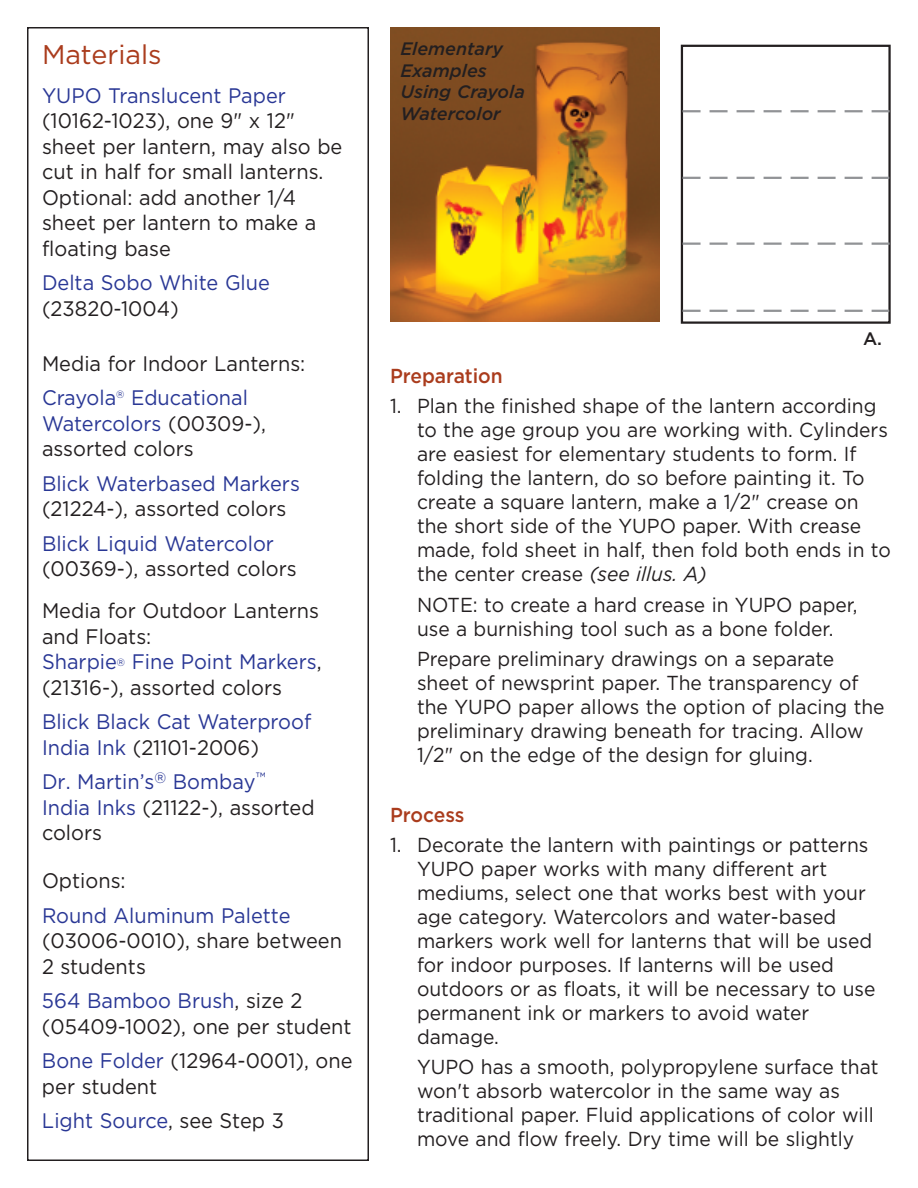
<style>
.page{position:relative;width:918px;height:1188px;background:#fff}
.page>*{position:absolute;margin:0;border:0;box-sizing:border-box;transform-origin:0 0}
.t1{font:27px "Gotham";color:#aa3c1d}
.t2{font:21px/25.5px "Gotham";color:#231f20;scale:.95 1}
.t3{font:21px/25.5px "Gotham";color:#293795;scale:.95 1}
.t4{font:20.25px/24px "Gotham";color:#231f20;scale:.95 1}
.t5{font:500 20.25px "Gotham";color:#aa3c1d;scale:.95 1}
.t6{font:italic 500 18px/21.6px "Gotham";color:#231f20}
.t7{font:500 18px "Gotham";color:#231f20}
.s1{color:#293795}
.s2{font-size:10.5px;color:#293795}
.s3{color:#231f20}
.s4{font-style:italic}
</style>
<div class="page">
<img style="left:390px;top:27px;width:270px;height:294px">
<div style="left:27px;top:27px;width:342px;height:1134px;border:2px solid #231f20"></div>
<div style="left:681px;top:45px;width:210px;height:279px;border:2px solid #231f20"></div>
<svg style="left:683px;top:310px;width:206px;height:2px"></svg>
<svg style="left:683px;top:177px;width:206px;height:2px"></svg>
<svg style="left:683px;top:243px;width:207px;height:2px"></svg>
<svg style="left:683px;top:110px;width:208px;height:2px"></svg>
<h1 class="t1" style="left:42px;top:38px;width:121px">Materials</h1>
<p class="t3" style="left:42px;top:83px;width:258px">YUPO Translucent Paper</p>
<p class="t2" style="left:42px;top:108px;width:318px">(10162-1023), one 9" x 12" sheet per lantern, may also be cut in half for small lanterns.<br>Optional: add another 1/4 sheet per lantern to make a floating base</p>
<p class="t3" style="left:42px;top:270px;width:241px">Delta Sobo White Glue</p>
<p class="t2" style="left:42px;top:296px;width:146px">(23820-1004)</p>
<p class="t2" style="left:42px;top:346px;width:279px;line-height:34.5px">Media for Indoor Lanterns:<br><span class="s1">Crayola</span><sup>®</sup> <span class="s1">Educational</span></p>
<p class="t2" style="left:42px;top:411px;width:237px"><span class="s1">Watercolors</span> (00309-), assorted colors</p>
<p class="t3" style="left:42px;top:471px;width:273px">Blick Waterbased Markers</p>
<p class="t2" style="left:42px;top:496px;width:259px">(21224-), assorted colors</p>
<p class="t3" style="left:42px;top:531px;width:246px">Blick Liquid Watercolor</p>
<p class="t2" style="left:42px;top:548px;width:293px;line-height:42px">(00369-), assorted colors<br>Media for Outdoor Lanterns</p>
<p class="t2" style="left:42px;top:624px;width:296px">and Floats:<br><span class="s1">Sharpie</span><span class="s2">®</span> <span class="s1">Fine Point Markers</span>, (21316-), assorted colors</p>
<p class="t3" style="left:42px;top:709px;width:285px">Blick Black Cat Waterproof<br>India Ink <span class="s3">(21101-2006)</span></p>
<p class="t3" style="left:42px;top:769px;width:289px">Dr. Martin’s<sup>®</sup> Bombay<sup>™<br></sup>India Inks <span class="s3">(21122-), assorted colors</span></p>
<p class="t2" style="left:42px;top:868px;width:90px">Options:</p>
<p class="t3" style="left:42px;top:903px;width:263px">Round Aluminum Palette</p>
<p class="t2" style="left:42px;top:928px;width:317px">(03006-0010), share between<br>2 students</p>
<p class="t2" style="left:42px;top:988px;width:327px"><span class="s1">564 Bamboo Brush</span>, size 2 (05409-1002), one per student</p>
<p class="t2" style="left:42px;top:1048px;width:328px"><span class="s1">Bone Folder</span> (12964-0001), one per student</p>
<p class="t3" style="left:42px;top:1108px;width:256px">Light Source<span class="s3">, see Step 3</span></p>
<p class="t6" style="left:400px;top:38px;width:126px">Elementary<br>Examples<br>Using Crayola<br>Watercolor</p>
<p class="t7" style="left:863px;top:328px;width:21px">A.</p>
<p class="t5" style="left:390px;top:365px;width:120px">Preparation</p>
<p class="t4" style="left:417px;top:394px;width:500px;text-indent:-27px">1. Plan the finished shape of the lantern according to the age group you are working with. Cylinders are easiest for elementary students to form. If folding the lantern, do so before painting it. To create a square lantern, make a 1/2" crease on the short side of the YUPO paper. With crease made, fold sheet in half, then fold both ends in to the center crease <span class="s4">(see illus. A)</span></p>
<p class="t4" style="left:417px;top:593px;width:465px">NOTE: to create a hard crease in YUPO paper, use a burnishing tool such as a bone folder.</p>
<p class="t4" style="left:417px;top:647px;width:494px">Prepare preliminary drawings on a separate sheet of newsprint paper. The transparency of the YUPO paper allows the option of placing the preliminary drawing beneath for tracing. Allow 1/2" on the edge of the design for gluing.</p>
<p class="t5" style="left:390px;top:803px;width:80px">Process</p>
<p class="t4" style="left:417px;top:833px;width:484px;text-indent:-27px">1. Decorate the lantern with paintings or patterns YUPO paper works with many different art mediums, select one that works best with your age category. Watercolors and water-based markers work well for lanterns that will be used for indoor purposes. If lanterns will be used outdoors or as floats, it will be necessary to use permanent ink or markers to avoid water damage.</p>
<p class="t4" style="left:417px;top:1055px;width:487px">YUPO has a smooth, polypropylene surface that won't absorb watercolor in the same way as traditional paper. Fluid applications of color will move and flow freely. Dry time will be slightly</p>
</div>
